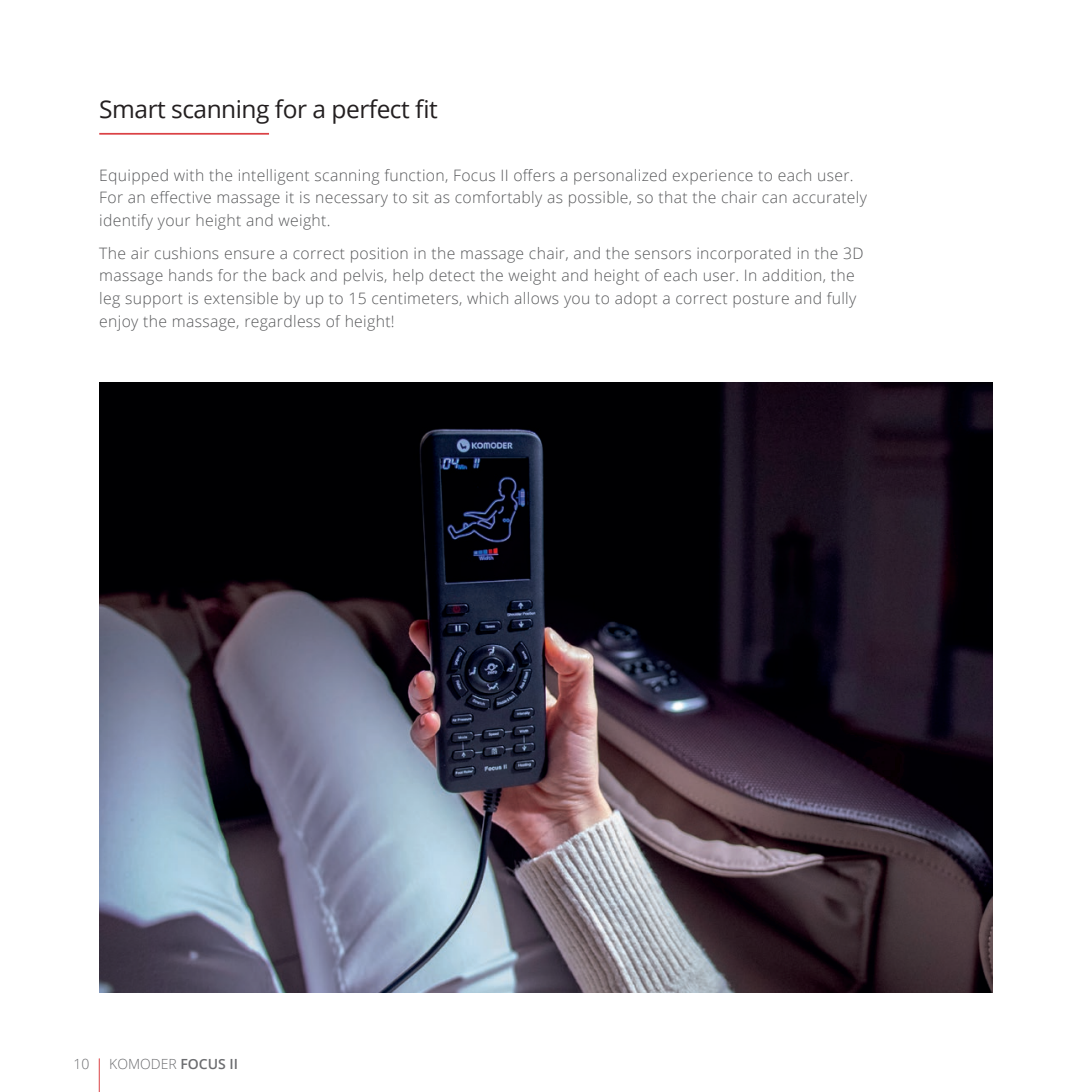
<style>
.page{position:relative;width:1092px;height:1092px;background:#fff}
.page>*{position:absolute;margin:0;border:0;box-sizing:border-box;transform-origin:0 0}
.t1{font:24.5px "Open Sans";letter-spacing:-.02em;color:#231f20}
.t2{font:300 15.75px/22.8px "Open Sans";letter-spacing:.02em;color:#57585a}
.t3{font:300 14px "Open Sans";color:#6c6d70}
.s1{font-weight:600}
</style>
<div class="page">
<hr style="left:99px;top:133px;width:170px;height:2px;background:#db4145">
<img style="left:99px;top:382px;width:893px;height:610px">
<hr style="left:99px;top:1058px;width:1px;height:33px;background:#db4145">
<h1 class="t1" style="left:99px;top:92px;width:340px">Smart scanning for a perfect fit</h1>
<p class="t2" style="left:99px;top:163px;width:769px">Equipped with the intelligent scanning function, Focus II offers a personalized experience to each user.<br>For an effective massage it is necessary to sit as comfortably as possible, so that the chair can accurately identify your height and weight.</p>
<p class="t2" style="left:99px;top:241px;width:765px">The air cushions ensure a correct position in the massage chair, and the sensors incorporated in the 3D massage hands for the back and pelvis, help detect the weight and height of each user. In addition, the leg support is extensible by up to 15 centimeters, which allows you to adopt a correct posture and fully enjoy the massage, regardless of height!</p>
<p class="t3" style="left:73px;top:1054px;width:17px">10</p>
<p class="t3" style="left:109px;top:1054px;width:130px">KOMODER <span class="s1">FOCUS II</span></p>
</div>
